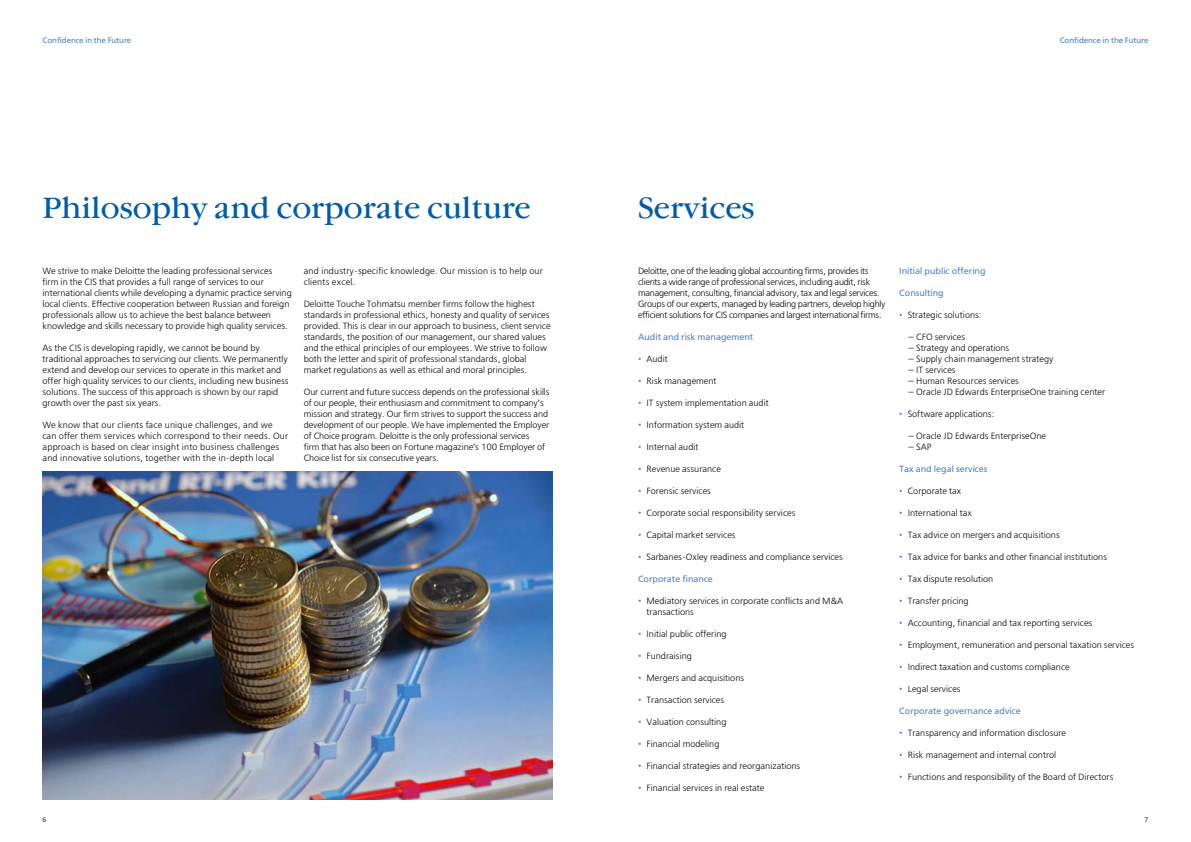
<style>
.page{position:relative;width:1191px;height:842px;background:#fff}
.page>*{position:absolute;margin:0;border:0;box-sizing:border-box;transform-origin:0 0}
.t1{font:29px "Garamond Book ITC";color:#005cab}
.t2{font:300 9px/11px "Free Set";color:#000}
.t3{font:300 9px/11px "Free Set";letter-spacing:-.03em;color:#000}
.t4{font:300 9px/11px "Free Set";letter-spacing:.02em;color:#000}
.t5{font:9px "Free Set";color:#4c82c3}
.t6{font:8px "Free Set";letter-spacing:-.01em;color:#4c82c3}
.s1{color:#4c82c3}
</style>
<div class="page">
<img style="left:43px;top:471px;width:510px;height:328px">
<p class="t6" style="left:43px;top:35px;width:90px">Confidence in the Future</p>
<p class="t6" style="left:1059px;top:35px;width:90px">Confidence in the Future</p>
<h1 class="t1" style="left:43px;top:190px;width:490px">Philosophy and corporate culture</h1>
<h1 class="t1" style="left:638px;top:190px;width:118px">Services</h1>
<p class="t2" style="left:43px;top:265px;width:251px">We strive to make Deloitte the leading professional services<br>firm in the CIS that provides a full range of services to our international clients while developing a dynamic practice serving local clients. Effective cooperation between Russian and foreign professionals allow us to achieve the best balance between knowledge and skills necessary to provide high quality services.</p>
<p class="t2" style="left:43px;top:342px;width:248px">As the CIS is developing rapidly, we cannot be bound by traditional approaches to servicing our clients. We permanently extend and develop our services to operate in this market and offer high quality services to our clients, including new business solutions. The success of this approach is shown by our rapid growth over the past six years.</p>
<p class="t4" style="left:43px;top:419px;width:247px">We know that our clients face unique challenges, and we can offer them services which correspond to their needs. Our approach is based on clear insight into business challenges and innovative solutions, together with the in-depth local</p>
<p class="t4" style="left:304px;top:265px;width:241px">and industry-specific knowledge. Our mission is to help our clients excel.</p>
<p class="t2" style="left:304px;top:298px;width:248px">Deloitte Touche Tohmatsu member firms follow the highest standards in professional ethics, honesty and quality of services provided. This is clear in our approach to business, client service standards, the position of our management, our shared values and the ethical principles of our employees. We strive to follow both the letter and spirit of professional standards, global market regulations as well as ethical and moral principles.</p>
<p class="t2" style="left:304px;top:386px;width:247px">Our current and future success depends on the professional skills of our people, their enthusiasm and commitment to company’s mission and strategy. Our firm strives to support the success and development of our people. We have implemented the Employer of Choice program. Deloitte is the only professional services<br>firm that has also been on Fortune magazine’s 100 Employer of Choice list for six consecutive years.</p>
<p class="t3" style="left:638px;top:265px;width:249px">Deloitte, one of the leading global accounting firms, provides its clients a wide range of professional services, including audit, risk management, consulting, financial advisory, tax and legal services.<br>Groups of our experts, managed by leading partners, develop highly efficient solutions for CIS companies and largest international firms.</p>
<p class="t5" style="left:638px;top:331px;width:117px">Audit and risk management</p>
<p class="t2" style="left:638px;top:353px;width:31px"><span class="s1">•</span> Audit</p>
<p class="t2" style="left:638px;top:375px;width:80px"><span class="s1">•</span> Risk management</p>
<p class="t2" style="left:638px;top:397px;width:132px"><span class="s1">•</span> IT system implementation audit</p>
<p class="t2" style="left:638px;top:419px;width:108px"><span class="s1">•</span> Information system audit</p>
<p class="t2" style="left:638px;top:441px;width:62px"><span class="s1">•</span> Internal audit</p>
<p class="t2" style="left:638px;top:463px;width:84px"><span class="s1">•</span> Revenue assurance</p>
<p class="t2" style="left:638px;top:485px;width:75px"><span class="s1">•</span> Forensic services</p>
<p class="t2" style="left:638px;top:507px;width:159px"><span class="s1">•</span> Corporate social responsibility services</p>
<p class="t2" style="left:638px;top:529px;width:99px"><span class="s1">•</span> Capital market services</p>
<p class="t2" style="left:638px;top:551px;width:206px"><span class="s1">•</span> Sarbanes-Oxley readiness and compliance services</p>
<p class="t5" style="left:638px;top:573px;width:76px">Corporate finance</p>
<p class="t2" style="left:646px;top:595px;width:198px;text-indent:-9px"><span class="s1">•</span> Mediatory services in corporate conflicts and M&amp;A transactions</p>
<p class="t2" style="left:638px;top:628px;width:90px"><span class="s1">•</span> Initial public offering</p>
<p class="t2" style="left:638px;top:650px;width:55px"><span class="s1">•</span> Fundraising</p>
<p class="t2" style="left:638px;top:672px;width:108px"><span class="s1">•</span> Mergers and acquisitions</p>
<p class="t2" style="left:638px;top:694px;width:88px"><span class="s1">•</span> Transaction services</p>
<p class="t2" style="left:638px;top:716px;width:90px"><span class="s1">•</span> Valuation consulting</p>
<p class="t2" style="left:638px;top:738px;width:83px"><span class="s1">•</span> Financial modeling</p>
<p class="t2" style="left:638px;top:760px;width:164px"><span class="s1">•</span> Financial strategies and reorganizations</p>
<p class="t2" style="left:638px;top:782px;width:128px"><span class="s1">•</span> Financial services in real estate</p>
<p class="t5" style="left:899px;top:265px;width:88px">Initial public offering</p>
<p class="t5" style="left:899px;top:287px;width:46px">Consulting</p>
<p class="t2" style="left:899px;top:309px;width:84px"><span class="s1">•</span> Strategic solutions:</p>
<p class="t2" style="left:907px;top:331px;width:59px">— CFO services</p>
<p class="t2" style="left:907px;top:342px;width:103px">— Strategy and operations</p>
<p class="t2" style="left:907px;top:353px;width:147px">— Supply chain management strategy</p>
<p class="t2" style="left:907px;top:364px;width:49px">— IT services</p>
<p class="t2" style="left:907px;top:375px;width:113px">— Human Resources services</p>
<p class="t2" style="left:907px;top:386px;width:199px">— Oracle JD Edwards EnterpriseOne training center</p>
<p class="t2" style="left:899px;top:408px;width:97px"><span class="s1">•</span> Software applications:</p>
<p class="t2" style="left:907px;top:430px;width:140px">— Oracle JD Edwards EnterpriseOne</p>
<p class="t2" style="left:907px;top:441px;width:25px">— SAP</p>
<p class="t5" style="left:899px;top:463px;width:90px">Tax and legal services</p>
<p class="t2" style="left:899px;top:485px;width:64px"><span class="s1">•</span> Corporate tax</p>
<p class="t2" style="left:899px;top:507px;width:74px"><span class="s1">•</span> International tax</p>
<p class="t2" style="left:899px;top:529px;width:162px"><span class="s1">•</span> Tax advice on mergers and acquisitions</p>
<p class="t2" style="left:899px;top:551px;width:209px"><span class="s1">•</span> Tax advice for banks and other financial institutions</p>
<p class="t2" style="left:899px;top:573px;width:95px"><span class="s1">•</span> Tax dispute resolution</p>
<p class="t2" style="left:899px;top:595px;width:71px"><span class="s1">•</span> Transfer pricing</p>
<p class="t2" style="left:899px;top:617px;width:195px"><span class="s1">•</span> Accounting, financial and tax reporting services</p>
<p class="t2" style="left:899px;top:639px;width:236px"><span class="s1">•</span> Employment, remuneration and personal taxation services</p>
<p class="t2" style="left:899px;top:661px;width:172px"><span class="s1">•</span> Indirect taxation and customs compliance</p>
<p class="t2" style="left:899px;top:683px;width:63px"><span class="s1">•</span> Legal services</p>
<p class="t5" style="left:899px;top:705px;width:123px">Corporate governance advice</p>
<p class="t2" style="left:899px;top:727px;width:168px"><span class="s1">•</span> Transparency and information disclosure</p>
<p class="t2" style="left:899px;top:749px;width:158px"><span class="s1">•</span> Risk management and internal control</p>
<p class="t2" style="left:899px;top:771px;width:216px"><span class="s1">•</span> Functions and responsibility of the Board of Directors</p>
</div>
